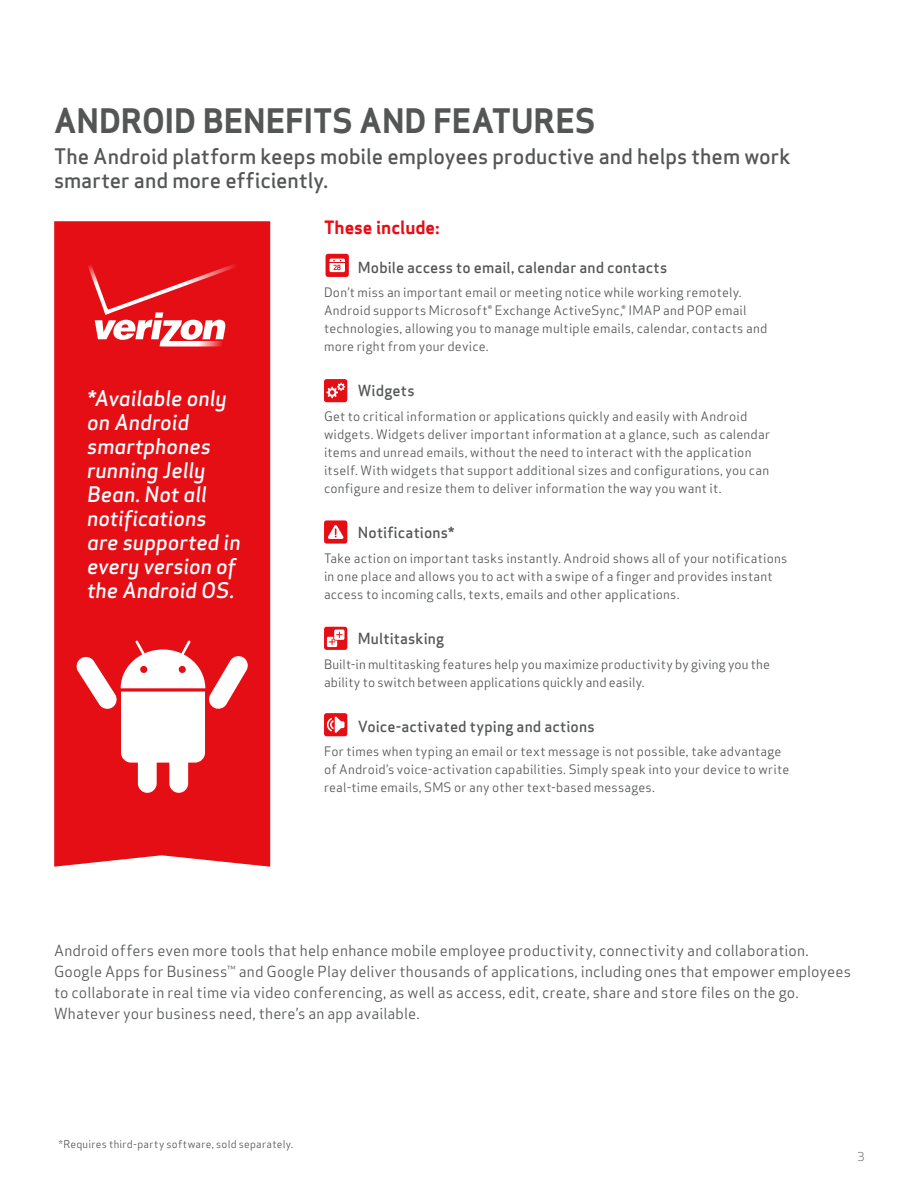
<style>
.page{position:relative;width:918px;height:1188px;background:#fff}
.page>*{position:absolute;margin:0;border:0;box-sizing:border-box;transform-origin:0 0}
.t1{font:700 33px "Apex Sans";color:#545555}
.t2{font:italic 500 21px/24px "Apex Sans";letter-spacing:-.005em;color:#fff}
.t3{font:500 21px/24px "Apex Sans";color:#545555}
.t4{font:700 18px "Apex Sans";color:#e60e15}
.t5{font:15px/21px "Apex Sans";letter-spacing:.01em;color:#545555}
.t6{font:500 15px "Apex Sans";letter-spacing:.01em;color:#545555}
.t7{font:12.75px/18px "Apex Sans";letter-spacing:.015em;color:#545555}
.t8{font:12px "Apex Sans";color:#828383}
.t9{font:10.5px "Apex Sans";letter-spacing:.025em;color:#545555}
</style>
<div class="page">
<div style="left:326px;top:254px;width:23px;height:23px;background:#e60e15;border-radius:3px"></div>
<svg style="left:330px;top:259px;width:15px;height:13px"></svg>
<svg style="left:329px;top:260px;width:16px;height:10px"></svg>
<div style="left:54px;top:221px;width:216px;height:646px;background:#e60e15"></div>
<div style="left:87px;top:448px;width:149px;height:82px;background:#e60e15"></div>
<svg style="left:75px;top:640px;width:174px;height:153px"></svg>
<svg style="left:87px;top:263px;width:150px;height:84px"></svg>
<div style="left:324px;top:379px;width:23px;height:23px;background:#e60e15;border-radius:3px"></div>
<svg style="left:326px;top:383px;width:19px;height:15px"></svg>
<div style="left:324px;top:520px;width:23px;height:24px;background:#e60e15;border-radius:3px"></div>
<svg style="left:328px;top:525px;width:15px;height:14px"></svg>
<svg style="left:324px;top:627px;width:23px;height:23px"></svg>
<svg style="left:327px;top:630px;width:17px;height:17px"></svg>
<div style="left:324px;top:713px;width:23px;height:23px;background:#e60e15;border-radius:3px"></div>
<svg style="left:327px;top:717px;width:18px;height:16px"></svg>
<h1 class="t1" style="left:54px;top:99px;width:543px">ANDROID BENEFITS AND FEATURES</h1>
<h2 class="t3" style="left:54px;top:142px;width:738px">The Android platform keeps mobile employees productive and helps them work smarter and more efficiently.</h2>
<h2 class="t2" style="left:87px;top:384px;width:155px">*Available only on Android smartphones running Jelly<br>Bean. Not all notifications are supported in every version of the Android OS.</h2>
<h3 class="t4" style="left:324px;top:216px;width:117px">THESE INCLUDE:</h3>
<p class="t6" style="left:358px;top:254px;width:311px">Mobile access to email, calendar and contacts</p>
<p class="t7" style="left:324px;top:283px;width:445px">Don’t miss an important email or meeting notice while working remotely.<br>Android supports Microsoft® Exchange ActiveSync,® IMAP and POP email technologies, allowing you to manage multiple emails, calendar, contacts and more right from your device.</p>
<p class="t6" style="left:358px;top:378px;width:58px">Widgets</p>
<p class="t7" style="left:324px;top:406px;width:448px">Get to critical information or applications quickly and easily with Android widgets. Widgets deliver important information at a glance, such as calendar items and unread emails, without the need to interact with the application itself. With widgets that support additional sizes and configurations, you can configure and resize them to deliver information the way you want it.</p>
<p class="t6" style="left:358px;top:519px;width:98px">N otifications*</p>
<p class="t7" style="left:324px;top:548px;width:465px">Take action on important tasks instantly. Android shows all of your notifications in one place and allows you to act with a swipe of a finger and provides instant access to incoming calls, texts, emails and other applications.</p>
<p class="t6" style="left:358px;top:625px;width:88px">Multitasking</p>
<p class="t7" style="left:324px;top:654px;width:448px">Built-in multitasking features help you maximize productivity by giving you the ability to switch between applications quickly and easily.</p>
<p class="t6" style="left:358px;top:713px;width:238px">Voice-activated typing and actions</p>
<p class="t7" style="left:324px;top:742px;width:467px">For times when typing an email or text message is not possible, take advantage of Android’s voice-activation capabilities. Simply speak into your device to write real-time emails, SMS or any other text-based messages.</p>
<p class="t5" style="left:54px;top:939px;width:799px">Android offers even more tools that help enhance mobile employee productivity, connectivity and collaboration.<br>Google Apps for Business™ and Google Play deliver thousands of applications, including ones that empower employees to collaborate in real time via video conferencing, as well as access, edit, create, share and store files on the go.<br>Whatever your business need, there’s an app available.</p>
<p class="t9" style="left:59px;top:1136px;width:236px">*Requires third-party software, sold separately.</p>
<p class="t8" style="left:857px;top:1147px;width:9px">3</p>
</div>
